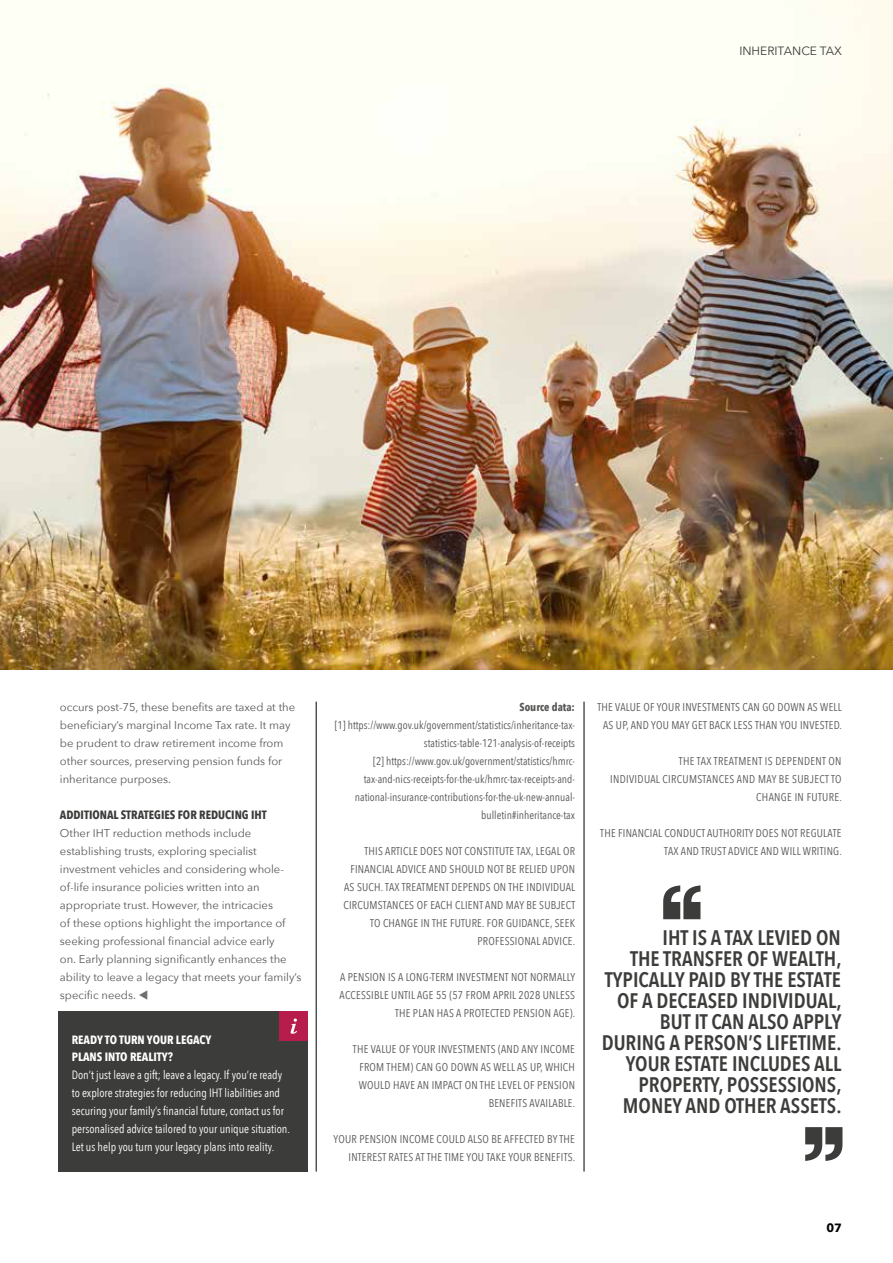
<style>
.page{position:relative;width:893px;height:1263px;background:#fff}
.page>*{position:absolute;margin:0;border:0;box-sizing:border-box;transform-origin:0 0}
.t1{font:600 21px/21px "Avenir Next Condensed";color:#3c3c3b;text-align:right}
.t2{font:12px/18px "Avenir Next Condensed";color:#fff}
.t3{font:700 12px/16.5px "Avenir Next Condensed";color:#fff}
.t4{font:700 12px "Avenir Next Condensed";color:#3c3c3b}
.t5{font:12px "Avenir Next";color:#3c3c3b}
.t6{font:700 12px "Avenir Next";color:#000}
.t7{font:11.25px/18px "Avenir Next Condensed";letter-spacing:.02em;color:#575756;text-align:right}
.t8{font:11.25px/18px "Avenir Next";color:#575756}
.t9{font:11.25px/18px "Avenir Next Condensed";color:#575756;text-align:right}
.t10{font:700 11.25px "Avenir Next Condensed";color:#575756}
.s1{color:#706f6f}
</style>
<div class="page">
<img style="left:0;top:0;width:893px;height:669px">
<div style="left:59px;top:1011px;width:249px;height:160px;background:#3c3c3b"></div>
<div style="left:280px;top:1011px;width:28px;height:30px;background:#b61d4c"></div>
<svg style="left:291px;top:1018px;width:6px;height:16px"></svg>
<hr style="left:316px;top:702px;width:1px;height:469px;background:#000">
<hr style="left:584px;top:702px;width:1px;height:469px;background:#000">
<svg style="left:663px;top:885px;width:37px;height:34px"></svg>
<svg style="left:805px;top:1127px;width:37px;height:34px"></svg>
<p class="t5" style="left:739px;top:40px;width:104px">INHERITANCE TAX</p>
<p class="t8" style="left:60px;top:698px;width:237px">occurs post-75, these benefits are taxed at the beneficiary’s marginal Income Tax rate. It may be prudent to draw retirement income from other sources, preserving pension funds for inheritance purposes.</p>
<p class="t4" style="left:60px;top:807px;width:208px">ADDITIONAL STRATEGIES FOR REDUCING IHT</p>
<p class="t8" style="left:60px;top:824px;width:243px">Other IHT reduction methods include establishing trusts, exploring specialist investment vehicles and considering whole&shy;of-life insurance policies written into an appropriate trust. However, the intricacies<br>of these options highlight the importance of seeking professional financial advice early<br>on. Early planning significantly enhances the ability to leave a legacy that meets your family’s specific needs. <span class="s1">▼</span></p>
<p class="t3" style="left:72px;top:1032px;width:141px">READY TO TURN YOUR LEGACY<br>PLANS INTO REALITY?</p>
<p class="t2" style="left:72px;top:1065px;width:220px">Don’t just leave a gift; leave a legacy. If you’re ready to explore strategies for reducing IHT liabilities and securing your family’s financial future, contact us for personalised advice tailored to your unique situation.<br>Let us help you turn your legacy plans into reality.</p>
<p class="t10" style="left:519px;top:700px;width:57px">Source data:</p>
<p class="t9" style="left:335px;top:716px;width:242px">[1] https://www.gov.uk/government/statistics/inheritance-tax&shy;statistics-table-121-analysis-of-receipts<br>[2] https://www.gov.uk/government/statistics/hmrc&shy;tax-and-nics-receipts-for-the-uk/hmrc-tax-receipts-and&shy;national-insurance-contributions-for-the-uk-new-annual&shy;bulletin#inheritance-tax</p>
<p class="t7" style="left:344px;top:842px;width:233px">THIS ARTICLE DOES NOT CONSTITUTE TAX, LEGAL OR FINANCIAL ADVICE AND SHOULD NOT BE RELIED UPON AS SUCH. TAX TREATMENT DEPENDS ON THE INDIVIDUAL CIRCUMSTANCES OF EACH CLIENT AND MAY BE SUBJECT TO CHANGE IN THE FUTURE. FOR GUIDANCE, SEEK PROFESSIONAL ADVICE.</p>
<p class="t7" style="left:340px;top:968px;width:237px">A PENSION IS A LONG-TERM INVESTMENT NOT NORMALLY<br>ACCESSIBLE UNTIL AGE 55 (57 FROM APRIL 2028 UNLESS<br>THE PLAN HAS A PROTECTED PENSION AGE).</p>
<p class="t7" style="left:353px;top:1040px;width:224px">THE VALUE OF YOUR INVESTMENTS (AND ANY INCOME FROM THEM) CAN GO DOWN AS WELL AS UP, WHICH WOULD HAVE AN IMPACT ON THE LEVEL OF PENSION BENEFITS AVAILABLE.</p>
<p class="t7" style="left:334px;top:1130px;width:243px">YOUR PENSION INCOME COULD ALSO BE AFFECTED BY THE<br>INTEREST RATES AT THE TIME YOU TAKE YOUR BENEFITS.</p>
<p class="t7" style="left:597px;top:698px;width:246px;text-align:center">THE VALUE OF YOUR INVESTMENTS CAN GO DOWN AS WELL<br>AS UP, AND YOU MAY GET BACK LESS THAN YOU INVESTED.</p>
<p class="t7" style="left:610px;top:752px;width:233px">THE TAX TREATMENT IS DEPENDENT ON<br>INDIVIDUAL CIRCUMSTANCES AND MAY BE SUBJECT TO<br>CHANGE IN FUTURE.</p>
<p class="t7" style="left:600px;top:824px;width:243px">THE FINANCIAL CONDUCT AUTHORITY DOES NOT REGULATE<br>TAX AND TRUST ADVICE AND WILL WRITING.</p>
<h1 class="t1" style="left:602px;top:927px;width:241px">IHT IS A TAX LEVIED ON<br>THE TRANSFER OF WEALTH,<br>TYPICALLY PAID BY THE ESTATE<br>OF A DECEASED INDIVIDUAL,<br>BUT IT CAN ALSO APPLY<br>DURING A PERSON’S LIFETIME.<br>YOUR ESTATE INCLUDES ALL<br>PROPERTY, POSSESSIONS,<br>MONEY AND OTHER ASSETS.</h1>
<p class="t6" style="left:826px;top:1218px;width:17px">07</p>
</div>
